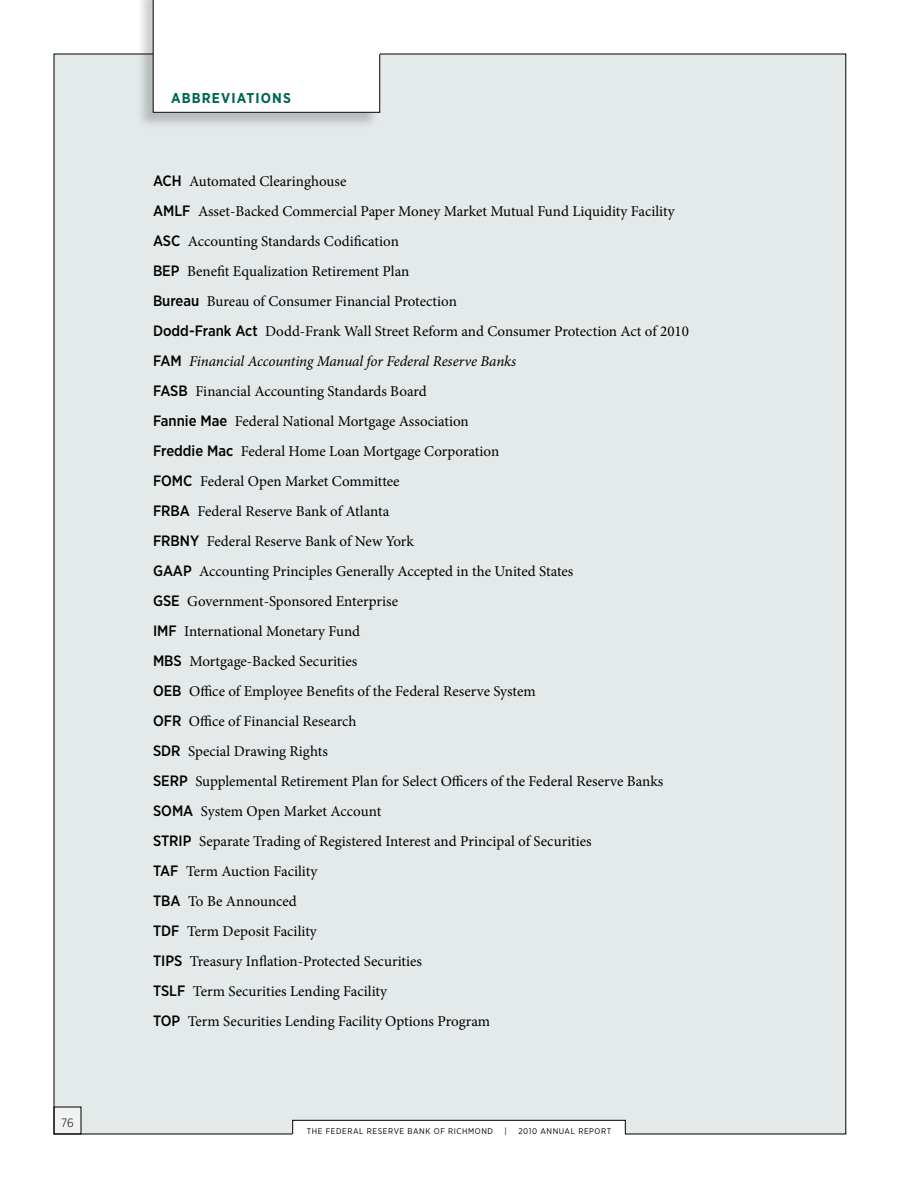
<style>
.page{position:relative;width:918px;height:1188px;background:#fff}
.page>*{position:absolute;margin:0;border:0;box-sizing:border-box;transform-origin:0 0}
.t1{font:15px/30px "Minion Pro";letter-spacing:-.01em;color:#000}
.t2{font:700 14.25px "Gotham Narrow";letter-spacing:.08em;color:#006750}
.t3{font:300 12px "Gotham Narrow";color:#000}
.t4{font:8.25px "Gotham Narrow";letter-spacing:.07em;color:#000}
.s1{font-family:"Gotham Narrow";font-weight:500}
.s2{font-style:italic}
</style>
<div class="page">
<div style="left:54px;top:54px;width:792px;height:1080px;background:#e4e9e9"></div>
<svg style="left:56px;top:1107px;width:25px;height:25px"></svg>
<div style="left:293px;top:1120px;width:332px;height:27px;background:#fff"></div>
<div style="left:292px;top:1120px;width:334px;height:14px;border:1px solid #000"></div>
<div style="left:137px;top:0;width:243px;height:130px;background:#000;opacity:.2"></div>
<div style="left:153px;top:0;width:227px;height:113px;background:#fff"></div>
<p class="t3" style="left:61px;top:1115px;width:14px">76</p>
<p class="t2" style="left:171px;top:89px;width:11px">ABBR</p>
<p class="t2" style="left:212px;top:89px;width:81px">EVIATIONS</p>
<p class="t1" style="left:153px;top:166px;width:537px"><span class="s1">ACH</span> Automated Clearinghouse<br><span class="s1">AMLF</span> Asset-Backed Commercial Paper Money Market Mutual Fund Liquidity Facility <span class="s1">ASC</span> Accounting Standards Codification<br><span class="s1">BEP</span> Benefit Equalization Retirement Plan<br><span class="s1">Bureau</span> Bureau of Consumer Financial Protection<br><span class="s1">Dodd-Frank Act</span> Dodd-Frank Wall Street Reform and Consumer Protection Act of 2010<br><span class="s1">FAM</span> <span class="s2">Financial Accounting Manual for Federal Reserve Banks<br></span><span class="s1">FASB</span> Financial Accounting Standards Board<br><span class="s1">Fannie Mae</span> Federal National Mortgage Association<br><span class="s1">Freddie Mac</span> Federal Home Loan Mortgage Corporation<br><span class="s1">FOMC</span> Federal Open Market Committee<br><span class="s1">FRBA</span> Federal Reserve Bank of Atlanta<br><span class="s1">FRBNY</span> Federal Reserve Bank of New York<br><span class="s1">GAAP</span> Accounting Principles Generally Accepted in the United States<br><span class="s1">GSE</span> Government-Sponsored Enterprise<br><span class="s1">IMF</span> International Monetary Fund<br><span class="s1">MBS</span> Mortgage-Backed Securities<br><span class="s1">OEB</span> Office of Employee Benefits of the Federal Reserve System<br><span class="s1">OFR</span> Office of Financial Research<br><span class="s1">SDR</span> Special Drawing Rights<br><span class="s1">SERP</span> Supplemental Retirement Plan for Select Officers of the Federal Reserve Banks <span class="s1">SOMA</span> System Open Market Account<br><span class="s1">STRIP</span> Separate Trading of Registered Interest and Principal of Securities<br><span class="s1">TAF</span> Term Auction Facility<br><span class="s1">TBA</span> To Be Announced<br><span class="s1">TDF</span> Term Deposit Facility<br><span class="s1">TIPS</span> Treasury Inflation-Protected Securities<br><span class="s1">TSLF</span> Term Securities Lending Facility<br><span class="s1">TOP</span> Term Securities Lending Facility Options Program</p>
<p class="t4" style="left:307px;top:1126px;width:188px">THE FEDERAL RESERVE BANK OF RICHMOND</p>
<p class="t4" style="left:505px;top:1126px;width:4px">|</p>
<p class="t4" style="left:518px;top:1126px;width:93px">2010 ANNUAL REPORT</p>
</div>
